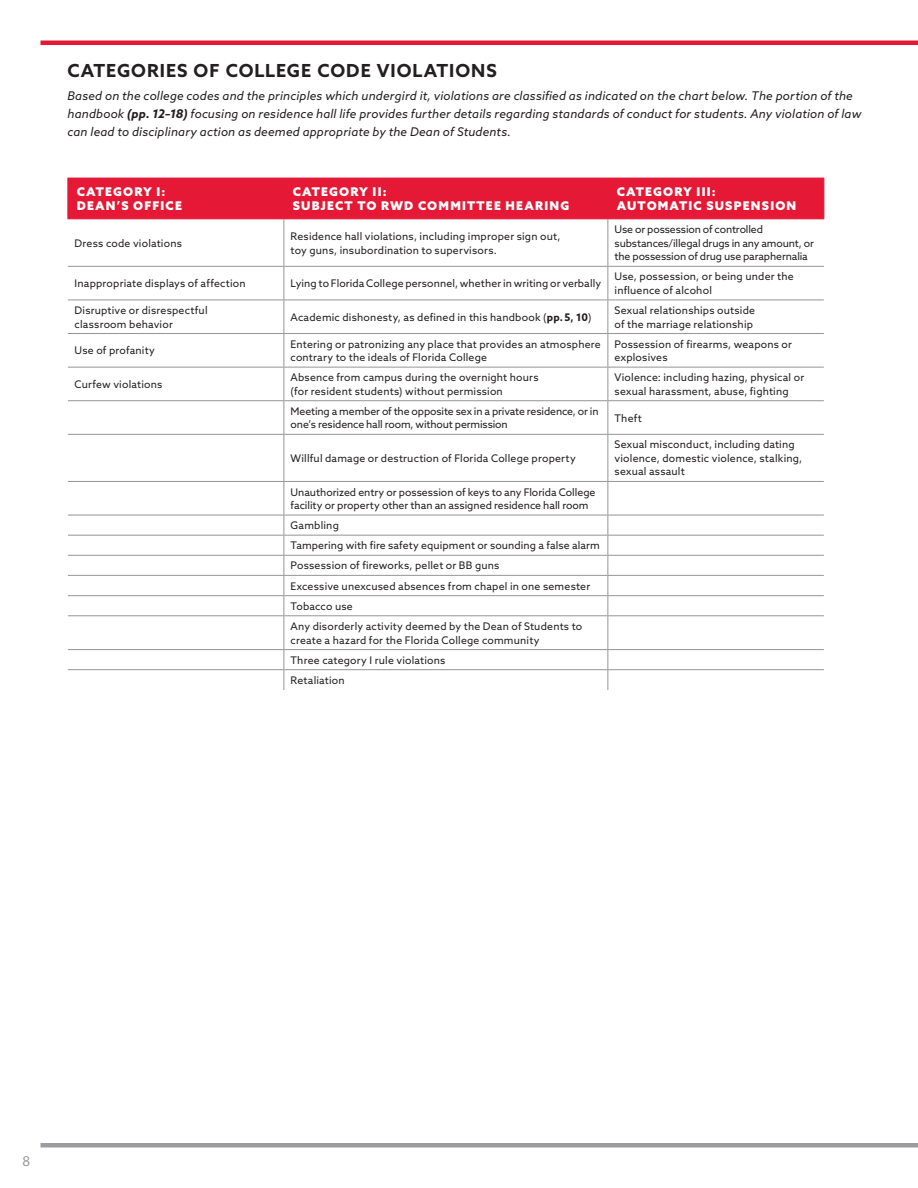
<style>
.page{position:relative;width:918px;height:1188px;background:#fff}
.page>*{position:absolute;margin:0;border:0;box-sizing:border-box;transform-origin:0 0}
.Section_Header{font:700 18px "Azo Sans";letter-spacing:.055em;color:#231f20}
.t1{font:15px "Myriad Pro";color:#9c9ca0}
.Paragraphs{font:italic 12px/18px "Azo Sans";letter-spacing:.01em;color:#231f20}
.t2{font:900 12px/13.5px "Azo Sans";letter-spacing:.095em;color:#fff}
.Paragraphs-2{font:10.5px/13.5px "Azo Sans";letter-spacing:.015em;color:#231f20}
.Paragraphs-3{font:10.5px/13.5px "Azo Sans";letter-spacing:-.01em;color:#231f20}
.s1{font-weight:700}
</style>
<div class="page">
<div style="left:40px;top:40px;width:878px;height:5px;background:#e51836"></div>
<div style="left:40px;top:1143px;width:878px;height:5px;background:#9c9ca0"></div>
<div style="left:69px;top:179px;width:755px;height:39px;background:#e51836"></div>
<hr style="left:68px;top:178px;width:216px;height:1px;background:#e51836">
<hr style="left:68px;top:178px;width:1px;height:40px;background:#e51836">
<hr style="left:284px;top:178px;width:324px;height:1px;background:#e51836">
<hr style="left:284px;top:178px;width:1px;height:40px;background:#e51836">
<hr style="left:608px;top:178px;width:216px;height:1px;background:#e51836">
<hr style="left:608px;top:178px;width:1px;height:40px;background:#e51836">
<hr style="left:824px;top:178px;width:1px;height:40px;background:#e51836">
<hr style="left:68px;top:218px;width:216px;height:1px;background:#e51836">
<hr style="left:284px;top:218px;width:324px;height:1px;background:#e51836">
<hr style="left:608px;top:218px;width:216px;height:1px;background:#e51836">
<hr style="left:68px;top:266px;width:216px;height:1px;background:#939598">
<hr style="left:284px;top:267px;width:1px;height:33px;background:#939598">
<hr style="left:608px;top:266px;width:216px;height:1px;background:#939598">
<hr style="left:68px;top:300px;width:216px;height:1px;background:#939598">
<hr style="left:284px;top:300px;width:324px;height:1px;background:#939598">
<hr style="left:284px;top:300px;width:1px;height:33px;background:#939598">
<hr style="left:608px;top:300px;width:216px;height:1px;background:#939598">
<hr style="left:608px;top:300px;width:1px;height:33px;background:#939598">
<hr style="left:68px;top:333px;width:216px;height:1px;background:#939598">
<hr style="left:284px;top:333px;width:324px;height:1px;background:#939598">
<hr style="left:284px;top:334px;width:1px;height:33px;background:#939598">
<hr style="left:608px;top:333px;width:216px;height:1px;background:#939598">
<hr style="left:608px;top:334px;width:1px;height:33px;background:#939598">
<hr style="left:68px;top:367px;width:216px;height:1px;background:#939598">
<hr style="left:284px;top:367px;width:324px;height:1px;background:#939598">
<hr style="left:284px;top:368px;width:1px;height:32px;background:#939598">
<hr style="left:608px;top:367px;width:216px;height:1px;background:#939598">
<hr style="left:608px;top:368px;width:1px;height:32px;background:#939598">
<hr style="left:68px;top:400px;width:216px;height:1px;background:#939598">
<hr style="left:284px;top:400px;width:324px;height:1px;background:#939598">
<hr style="left:284px;top:401px;width:1px;height:33px;background:#939598">
<hr style="left:608px;top:400px;width:216px;height:1px;background:#939598">
<hr style="left:608px;top:401px;width:1px;height:33px;background:#939598">
<hr style="left:68px;top:434px;width:216px;height:1px;background:#939598">
<hr style="left:284px;top:434px;width:324px;height:1px;background:#939598">
<hr style="left:284px;top:435px;width:1px;height:46px;background:#939598">
<hr style="left:608px;top:434px;width:216px;height:1px;background:#939598">
<hr style="left:608px;top:435px;width:1px;height:46px;background:#939598">
<hr style="left:68px;top:481px;width:216px;height:1px;background:#939598">
<hr style="left:284px;top:481px;width:324px;height:1px;background:#939598">
<hr style="left:284px;top:482px;width:1px;height:33px;background:#939598">
<hr style="left:608px;top:481px;width:216px;height:1px;background:#939598">
<hr style="left:608px;top:482px;width:1px;height:33px;background:#939598">
<hr style="left:68px;top:515px;width:216px;height:1px;background:#939598">
<hr style="left:284px;top:515px;width:324px;height:1px;background:#939598">
<hr style="left:608px;top:515px;width:216px;height:1px;background:#939598">
<hr style="left:68px;top:535px;width:216px;height:1px;background:#939598">
<hr style="left:284px;top:535px;width:324px;height:1px;background:#939598">
<hr style="left:608px;top:535px;width:216px;height:1px;background:#939598">
<hr style="left:68px;top:555px;width:216px;height:1px;background:#939598">
<hr style="left:284px;top:555px;width:324px;height:1px;background:#939598">
<hr style="left:608px;top:555px;width:216px;height:1px;background:#939598">
<hr style="left:68px;top:575px;width:216px;height:1px;background:#939598">
<hr style="left:284px;top:575px;width:324px;height:1px;background:#939598">
<hr style="left:608px;top:575px;width:216px;height:1px;background:#939598">
<hr style="left:68px;top:595px;width:216px;height:1px;background:#939598">
<hr style="left:284px;top:595px;width:324px;height:1px;background:#939598">
<svg style="left:284px;top:515px;width:1px;height:100px"></svg>
<hr style="left:608px;top:595px;width:216px;height:1px;background:#939598">
<svg style="left:608px;top:515px;width:1px;height:100px"></svg>
<hr style="left:68px;top:615px;width:216px;height:1px;background:#939598">
<hr style="left:284px;top:615px;width:324px;height:1px;background:#939598">
<hr style="left:284px;top:616px;width:1px;height:33px;background:#939598">
<hr style="left:608px;top:615px;width:216px;height:1px;background:#939598">
<hr style="left:608px;top:616px;width:1px;height:33px;background:#939598">
<hr style="left:68px;top:649px;width:216px;height:1px;background:#939598">
<hr style="left:284px;top:649px;width:324px;height:1px;background:#939598">
<hr style="left:608px;top:649px;width:216px;height:1px;background:#939598">
<svg style="left:284px;top:650px;width:1px;height:40px"></svg>
<svg style="left:608px;top:650px;width:1px;height:40px"></svg>
<hr style="left:284px;top:219px;width:1px;height:47px;background:#939598">
<hr style="left:608px;top:219px;width:1px;height:47px;background:#939598">
<hr style="left:608px;top:267px;width:1px;height:33px;background:#939598">
<hr style="left:284px;top:266px;width:324px;height:1px;background:#939598">
<hr style="left:68px;top:669px;width:216px;height:1px;background:#939598">
<hr style="left:284px;top:669px;width:324px;height:1px;background:#939598">
<hr style="left:608px;top:669px;width:216px;height:1px;background:#939598">
<p class="Section_Header" style="left:68px;top:59px;width:431px">CATEGORIES OF COLLEGE CODE VIOLATIONS</p>
<p class="Paragraphs" style="left:68px;top:86px;width:795px">Based on the college codes and the principles which undergird it, violations are classified as indicated on the chart below. The portion of the handbook <span class="s1">(pp. 12–18)</span> focusing on residence hall life provides further details regarding standards of conduct for students. Any violation of law can lead to disciplinary action as deemed appropriate by the Dean of Students.</p>
<p class="t2" style="left:77px;top:185px;width:107px">CATEGORY I:<br>DEAN’S OFFICE</p>
<p class="t2" style="left:293px;top:185px;width:278px">CATEGORY II:<br>SUBJECT TO RWD COMMITTEE HEARING</p>
<p class="t2" style="left:617px;top:185px;width:181px">CATEGORY III:<br>AUTOMATIC SUSPENSION</p>
<p class="Paragraphs-2" style="left:75px;top:236px;width:109px">Dress code violations</p>
<p class="Paragraphs-2" style="left:291px;top:229px;width:271px">Residence hall violations, including improper sign out, toy guns, insubordination to supervisors.</p>
<p class="Paragraphs-3" style="left:615px;top:223px;width:201px">Use or possession of controlled substances/illegal drugs in any amount, or the possession of drug use paraphernalia</p>
<p class="Paragraphs-2" style="left:75px;top:277px;width:173px">Inappropriate displays of affection</p>
<p class="Paragraphs-2" style="left:291px;top:277px;width:312px">Lying to Florida College personnel, whether in writing or verbally</p>
<p class="Paragraphs-2" style="left:615px;top:270px;width:181px">Use, possession, or being under the influence of alcohol</p>
<p class="Paragraphs-2" style="left:75px;top:303px;width:135px">Disruptive or disrespectful classroom behavior</p>
<p class="Paragraphs-2" style="left:291px;top:310px;width:302px">Academic dishonesty, as defined in this handbook (<span class="s1">pp. 5, 10</span>)</p>
<p class="Paragraphs-2" style="left:615px;top:303px;width:142px">Sexual relationships outside of the marriage relationship</p>
<p class="Paragraphs-2" style="left:75px;top:344px;width:82px">Use of profanity</p>
<p class="Paragraphs-2" style="left:291px;top:337px;width:312px">Entering or patronizing any place that provides an atmosphere contrary to the ideals of Florida College</p>
<p class="Paragraphs-2" style="left:615px;top:337px;width:179px">Possession of firearms, weapons or explosives</p>
<p class="Paragraphs-2" style="left:75px;top:377px;width:89px">Curfew violations</p>
<p class="Paragraphs-2" style="left:291px;top:371px;width:250px">Absence from campus during the overnight hours (for resident students) without permission</p>
<p class="Paragraphs-2" style="left:615px;top:371px;width:191px">Violence: including hazing, physical or sexual harassment, abuse, fighting</p>
<p class="Paragraphs-3" style="left:291px;top:404px;width:310px">Meeting a member of the opposite sex in a private residence, or in one’s residence hall room, without permission</p>
<p class="Paragraphs-2" style="left:615px;top:411px;width:29px">Theft</p>
<p class="Paragraphs-2" style="left:291px;top:451px;width:287px">Willful damage or destruction of Florida College property</p>
<p class="Paragraphs-2" style="left:615px;top:438px;width:189px">Sexual misconduct, including dating violence, domestic violence, stalking, sexual assault</p>
<p class="Paragraphs-2" style="left:291px;top:485px;width:306px">Unauthorized entry or possession of keys to any Florida College facility or property other than an assigned residence hall room</p>
<p class="Paragraphs-2" style="left:291px;top:519px;width:50px">Gambling</p>
<p class="Paragraphs-2" style="left:291px;top:539px;width:311px">Tampering with fire safety equipment or sounding a false alarm</p>
<p class="Paragraphs-2" style="left:291px;top:559px;width:210px">Possession of fireworks, pellet or BB guns</p>
<p class="Paragraphs-2" style="left:291px;top:579px;width:301px">Excessive unexcused absences from chapel in one semester</p>
<p class="Paragraphs-2" style="left:291px;top:599px;width:64px">Tobacco use</p>
<p class="Paragraphs-2" style="left:291px;top:619px;width:293px">Any disorderly activity deemed by the Dean of Students to create a hazard for the Florida College community</p>
<p class="Paragraphs-2" style="left:291px;top:653px;width:156px">Three category I rule violations</p>
<p class="Paragraphs-2" style="left:291px;top:673px;width:56px">Retaliation</p>
<h2 class="t1" style="left:22px;top:1151px;width:9px">8</h2>
</div>
